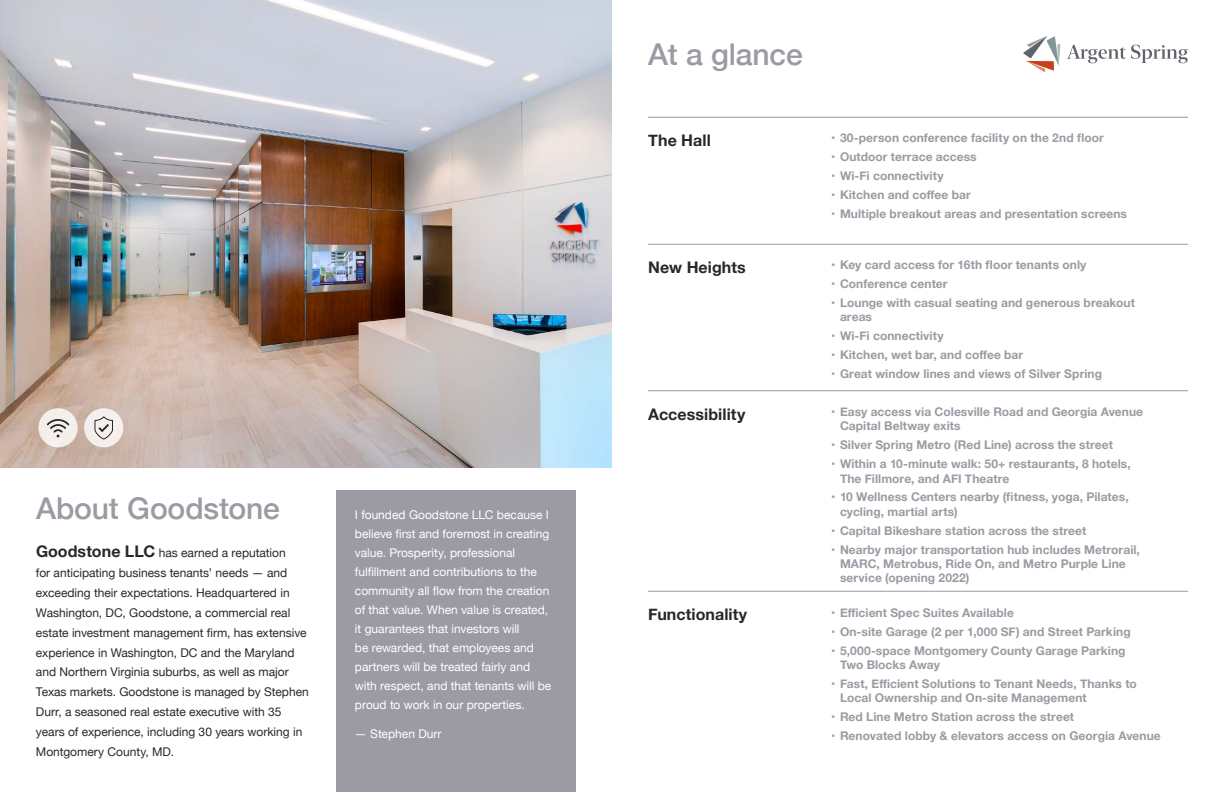
<style>
.page{position:relative;width:1224px;height:792px;background:#fff}
.page>*{position:absolute;margin:0;border:0;box-sizing:border-box;transform-origin:0 0}
.t1{font:500 30px "Helvetica Neue";letter-spacing:-.005em;color:#9c9aa3}
.t2{font:700 16px "Helvetica Neue";letter-spacing:.005em;color:#292829}
.t3{font:700 12px/14.4px "Helvetica Neue";letter-spacing:.005em;color:#9c9aa3}
.t4{font:12px/19.9px "Helvetica Neue";color:#292829}
.t5{font:12px/19px "Helvetica Neue";color:#fff}
.s1{font-weight:700;font-size:16px}
</style>
<div class="page">
<img style="left:0;top:0;width:612px;height:468px">
<div style="left:337px;top:490px;width:239px;height:302px;background:#9c9aa3"></div>
<hr style="left:648px;top:117px;width:540px;height:1px;background:#9c9aa3">
<hr style="left:648px;top:244px;width:540px;height:1px;background:#9c9aa3">
<hr style="left:648px;top:390px;width:540px;height:1px;background:#9c9aa3">
<hr style="left:648px;top:591px;width:540px;height:1px;background:#9c9aa3">
<svg style="left:1023px;top:36px;width:37px;height:36px"></svg>
<svg style="left:1067px;top:45px;width:121px;height:18px"></svg>
<svg style="left:38px;top:408px;width:40px;height:39px"></svg>
<svg style="left:47px;top:419px;width:22px;height:18px"></svg>
<div style="left:84px;top:408px;width:39px;height:39px;background:#f4efed;border-radius:50%"></div>
<svg style="left:94px;top:416px;width:19px;height:24px"></svg>
<h1 class="t1" style="left:36px;top:484px;width:245px">About Goodstone</h1>
<p class="t4" style="left:36px;top:544px;width:274px"><span class="s1">Goodstone LLC</span> has earned a reputation<br>for anticipating business tenants’ needs — and exceeding their expectations. Headquartered in Washington, DC, Goodstone, a commercial real estate investment management firm, has extensive experience in Washington, DC and the Maryland and Northern Virginia suburbs, as well as major Texas markets. Goodstone is managed by Stephen Durr, a seasoned real estate executive with 35 years of experience, including 30 years working in Montgomery County, MD.</p>
<p class="t5" style="left:355px;top:506px;width:198px">I founded Goodstone LLC because I believe first and foremost in creating value. Prosperity, professional fulfillment and contributions to the community all flow from the creation of that value. When value is created, it guarantees that investors will<br>be rewarded, that employees and partners will be treated fairly and with respect, and that tenants will be proud to work in our properties.</p>
<p class="t5" style="left:355px;top:725px;width:88px">— Stephen Durr</p>
<h1 class="t1" style="left:648px;top:30px;width:156px">At a glance</h1>
<h2 class="t2" style="left:648px;top:128px;width:64px">The Hall</h2>
<p class="t3" style="left:831px;top:131px;width:274px">• 30-person conference facility on the 2nd floor</p>
<p class="t3" style="left:831px;top:150px;width:147px">• Outdoor terrace access</p>
<p class="t3" style="left:831px;top:169px;width:114px">• Wi-Fi connectivity</p>
<p class="t3" style="left:831px;top:188px;width:141px">• Kitchen and coffee bar</p>
<p class="t3" style="left:831px;top:207px;width:298px">• Multiple breakout areas and presentation screens</p>
<h2 class="t2" style="left:648px;top:255px;width:99px">New Heights</h2>
<p class="t3" style="left:831px;top:258px;width:257px">• Key card access for 16th floor tenants only</p>
<p class="t3" style="left:831px;top:277px;width:118px">• Conference center</p>
<p class="t3" style="left:840px;top:296px;width:297px;text-indent:-9px">• Lounge with casual seating and generous breakout areas</p>
<p class="t3" style="left:831px;top:329px;width:114px">• Wi-Fi connectivity</p>
<p class="t3" style="left:831px;top:348px;width:194px">• Kitchen, wet bar, and coffee bar</p>
<p class="t3" style="left:831px;top:367px;width:273px">• Great window lines and views of Silver Spring</p>
<h2 class="t2" style="left:648px;top:402px;width:99px">Accessibility</h2>
<p class="t3" style="left:840px;top:405px;width:305px;text-indent:-9px">• Easy access via Colesville Road and Georgia Avenue<br>Capital Beltway exits</p>
<p class="t3" style="left:831px;top:438px;width:284px">• Silver Spring Metro (Red Line) across the street</p>
<p class="t3" style="left:840px;top:457px;width:292px;text-indent:-9px">• Within a 10-minute walk: 50+ restaurants, 8 hotels,<br>The Fillmore, and AFI Theatre</p>
<p class="t3" style="left:840px;top:490px;width:290px;text-indent:-9px">• 10 Wellness Centers nearby (fitness, yoga, Pilates, cycling, martial arts)</p>
<p class="t3" style="left:831px;top:524px;width:257px">• Capital Bikeshare station across the street</p>
<p class="t3" style="left:840px;top:542px;width:301px;text-indent:-9px">• Nearby major transportation hub includes Metrorail,<br>MARC, Metrobus, Ride On, and Metro Purple Line service (opening 2022)</p>
<h2 class="t2" style="left:648px;top:602px;width:100px">Functionality</h2>
<p class="t3" style="left:831px;top:606px;width:185px">• Efficient Spec Suites Available</p>
<p class="t3" style="left:831px;top:625px;width:301px">• On-site Garage (2 per 1,000 SF) and Street Parking</p>
<p class="t3" style="left:840px;top:644px;width:287px;text-indent:-9px">• 5,000-space Montgomery County Garage Parking<br>Two Blocks Away</p>
<p class="t3" style="left:840px;top:677px;width:298px;text-indent:-9px">• Fast, Efficient Solutions to Tenant Needs, Thanks to<br>Local Ownership and On-site Management</p>
<p class="t3" style="left:831px;top:710px;width:245px">• Red Line Metro Station across the street</p>
<p class="t3" style="left:831px;top:729px;width:331px">• Renovated lobby &amp; elevators access on Georgia Avenue</p>
</div>
